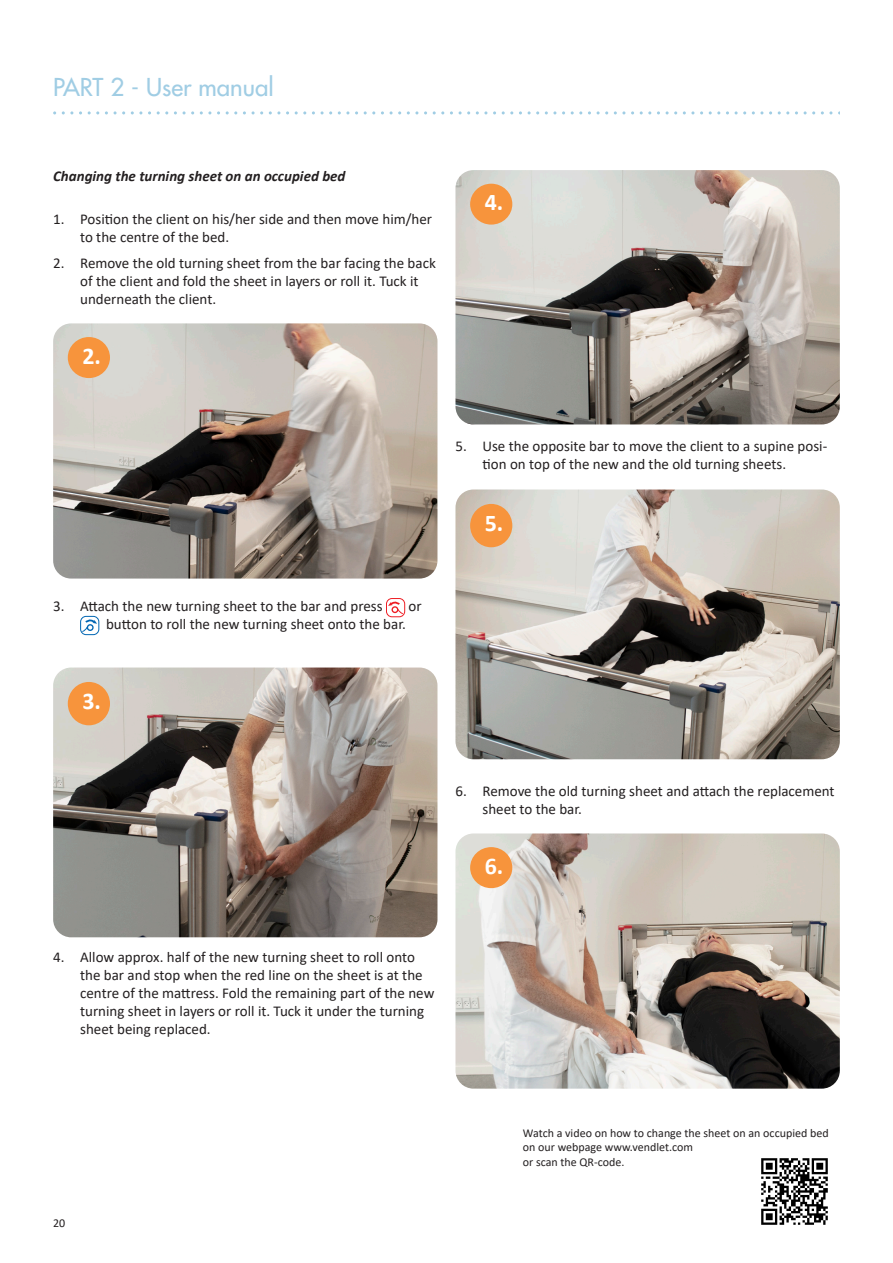
<style>
.page{position:relative;width:893px;height:1263px;background:#fff}
.page>*{position:absolute;margin:0;border:0;box-sizing:border-box;transform-origin:0 0}
.t1{font:24px "Futura";color:#a0cde4}
.Brødtekst{font:700 24px "Calibri";color:#fff}
.t2{font:15px/18px "Calibri";color:#231f20}
.Overskrift_3{font:italic 700 15px "Calibri";color:#231f20}
.Brødtekst-2{font:12px/14.4px "Calibri";color:#231f20}
</style>
<div class="page">
<svg style="left:62px;top:111px;width:11px;height:3px"></svg>
<svg style="left:88px;top:111px;width:11px;height:3px"></svg>
<svg style="left:114px;top:111px;width:11px;height:3px"></svg>
<svg style="left:131px;top:111px;width:11px;height:3px"></svg>
<svg style="left:157px;top:111px;width:11px;height:3px"></svg>
<svg style="left:183px;top:111px;width:11px;height:3px"></svg>
<svg style="left:200px;top:111px;width:11px;height:3px"></svg>
<svg style="left:226px;top:111px;width:11px;height:3px"></svg>
<svg style="left:252px;top:111px;width:11px;height:3px"></svg>
<svg style="left:269px;top:111px;width:11px;height:3px"></svg>
<svg style="left:295px;top:111px;width:11px;height:3px"></svg>
<svg style="left:321px;top:111px;width:11px;height:3px"></svg>
<svg style="left:338px;top:111px;width:11px;height:3px"></svg>
<svg style="left:364px;top:111px;width:11px;height:3px"></svg>
<svg style="left:390px;top:111px;width:11px;height:3px"></svg>
<svg style="left:407px;top:111px;width:11px;height:3px"></svg>
<svg style="left:433px;top:111px;width:11px;height:3px"></svg>
<svg style="left:459px;top:111px;width:11px;height:3px"></svg>
<svg style="left:476px;top:111px;width:11px;height:3px"></svg>
<svg style="left:502px;top:111px;width:11px;height:3px"></svg>
<svg style="left:528px;top:111px;width:11px;height:3px"></svg>
<svg style="left:545px;top:111px;width:11px;height:3px"></svg>
<svg style="left:571px;top:111px;width:11px;height:3px"></svg>
<svg style="left:597px;top:111px;width:11px;height:3px"></svg>
<svg style="left:614px;top:111px;width:11px;height:3px"></svg>
<svg style="left:640px;top:111px;width:11px;height:3px"></svg>
<svg style="left:666px;top:111px;width:11px;height:3px"></svg>
<svg style="left:683px;top:111px;width:11px;height:3px"></svg>
<svg style="left:709px;top:111px;width:11px;height:3px"></svg>
<svg style="left:735px;top:111px;width:11px;height:3px"></svg>
<svg style="left:752px;top:111px;width:11px;height:3px"></svg>
<svg style="left:778px;top:111px;width:11px;height:3px"></svg>
<svg style="left:804px;top:111px;width:11px;height:3px"></svg>
<svg style="left:821px;top:111px;width:11px;height:3px"></svg>
<div style="left:386px;top:598px;width:19px;height:19px;border:1px solid #ee1d23;border-radius:6px"></div>
<svg style="left:388px;top:600px;width:15px;height:14px"></svg>
<div style="left:80px;top:616px;width:19px;height:19px;border:1px solid #0166b3;border-radius:6px"></div>
<svg style="left:82px;top:618px;width:15px;height:14px"></svg>
<img style="left:53px;top:323px;width:384px;height:255px">
<div style="left:68px;top:337px;width:42px;height:41px;background:#f7943c;border-radius:50%"></div>
<img style="left:455px;top:170px;width:385px;height:254px">
<div style="left:470px;top:184px;width:42px;height:41px;background:#f7943c;border-radius:50%"></div>
<img style="left:455px;top:489px;width:385px;height:270px">
<div style="left:470px;top:504px;width:42px;height:43px;background:#f7943c;border-radius:50%"></div>
<img style="left:455px;top:833px;width:385px;height:256px">
<div style="left:470px;top:847px;width:42px;height:41px;background:#f7943c;border-radius:50%"></div>
<img style="left:53px;top:667px;width:384px;height:270px">
<div style="left:68px;top:682px;width:42px;height:43px;background:#f7943c;border-radius:50%"></div>
<img style="left:761px;top:1158px;width:67px;height:67px">
<h1 class="t1" style="left:53px;top:72px;width:222px">PART 2 - User manual</h1>
<p class="Overskrift_3" style="left:53px;top:166px;width:294px">Changing the turning sheet on an occupied bed</p>
<p class="t2" style="left:80px;top:209px;width:353px;text-indent:-27px">1. Position the client on his/her side and then move him/her to the centre of the bed.</p>
<p class="t2" style="left:80px;top:254px;width:357px;text-indent:-27px">2. Remove the old turning sheet from the bar facing the back of the client and fold the sheet in layers or roll it. Tuck it underneath the client.</p>
<p class="Brødtekst" style="left:82px;top:339px;width:20px">2.</p>
<p class="Brødtekst" style="left:485px;top:185px;width:20px">4.</p>
<p class="t2" style="left:53px;top:597px;width:331px">3. Attach the new turning sheet to the bar and press</p>
<p class="t2" style="left:409px;top:597px;width:15px">or</p>
<p class="t2" style="left:106px;top:615px;width:301px">button to roll the new turning sheet onto the bar.</p>
<p class="Brødtekst" style="left:82px;top:684px;width:20px">3.</p>
<p class="t2" style="left:482px;top:436px;width:346px;text-indent:-27px">5. Use the opposite bar to move the client to a supine posi&shy;tion on top of the new and the old turning sheets.</p>
<p class="Brødtekst" style="left:485px;top:506px;width:20px">5.</p>
<p class="t2" style="left:482px;top:782px;width:354px;text-indent:-27px">6. Remove the old turning sheet and attach the replacement sheet to the bar.</p>
<p class="Brødtekst" style="left:485px;top:849px;width:20px">6.</p>
<p class="t2" style="left:80px;top:948px;width:356px;text-indent:-27px">4. Allow approx. half of the new turning sheet to roll onto the bar and stop when the red line on the sheet is at the centre of the mattress. Fold the remaining part of the new turning sheet in layers or roll it. Tuck it under the turning sheet being replaced.</p>
<p class="Brødtekst-2" style="left:53px;top:1215px;width:14px">20</p>
<p class="Brødtekst-2" style="left:523px;top:1125px;width:307px">Watch a video on how to change the sheet on an occupied bed on our webpage www.vendlet.com</p>
<p class="Brødtekst-2" style="left:523px;top:1154px;width:103px">or scan the QR-code.</p>
</div>
